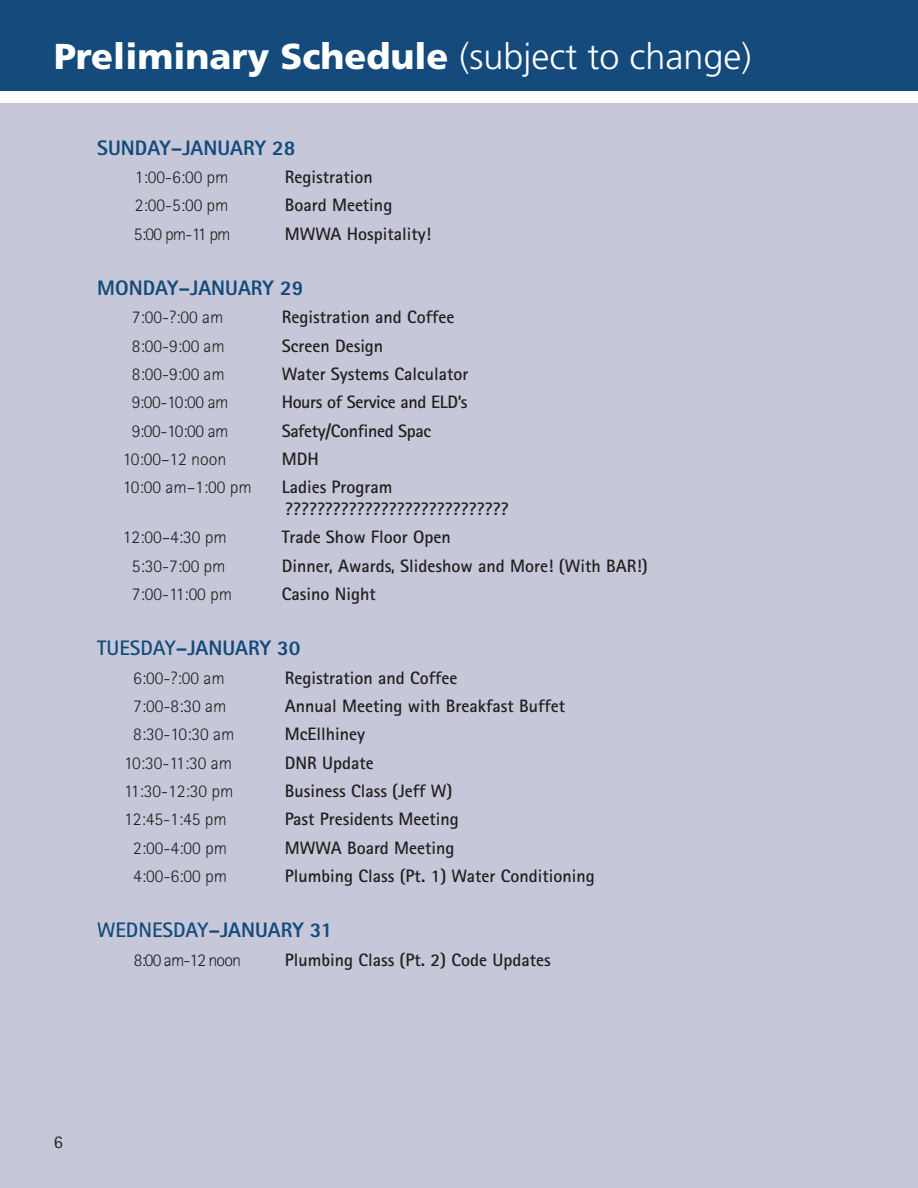
<style>
.page{position:relative;width:918px;height:1188px;background:#fff}
.page>*{position:absolute;margin:0;border:0;box-sizing:border-box;transform-origin:0 0}
.t1{font:900 36px "Frutiger LT Std";color:#fff}
.t2{font:800 21px "Rotis Sans Serif";color:#144a7c}
.t3{font:700 18px/21.6px "Rotis Sans Serif";color:#231f20}
.t4{font:300 18px "Rotis Sans Serif";color:#231f20}
.t5{font:700 18px "Rotis Sans Serif";letter-spacing:-.02em;color:#231f20}
.t6{font:300 18px "Rotis Sans Serif";letter-spacing:-.05em;color:#231f20}
.t7{font:18px "Rotis Sans Serif";color:#231f20}
.s1{font-weight:300}
.s2{font-weight:700}
</style>
<div class="page">
<div style="left:0;top:103px;width:918px;height:1085px;background:#c6c8d9"></div>
<div style="left:0;top:0;width:918px;height:91px;background:#144a7c"></div>
<h1 class="t1" style="left:54px;top:35px;width:699px">Preliminary Schedule <span class="s1">(subject to change)</span></h1>
<p class="t2" style="left:97px;top:134px;width:200px">SUNDAY–JANUARY 28</p>
<p class="t4" style="left:135px;top:167px;width:95px">1:00-6:00 pm</p>
<p class="t3" style="left:285px;top:166px;width:89px">Registration</p>
<p class="t4" style="left:135px;top:195px;width:95px">2:00-5:00 pm</p>
<p class="t3" style="left:285px;top:194px;width:109px">Board Meeting</p>
<p class="t4" style="left:134px;top:223px;width:98px">5:00 pm-11 pm</p>
<p class="t3" style="left:285px;top:222px;width:148px">MWWA Hospitality!</p>
<p class="t2" style="left:97px;top:274px;width:208px">MONDAY–JANUARY 29</p>
<p class="t4" style="left:132px;top:307px;width:93px">7:00-?:00 am</p>
<p class="t3" style="left:282px;top:306px;width:174px">Registration and Coffee</p>
<p class="t4" style="left:132px;top:335px;width:95px">8:00-9:00 am</p>
<p class="t3" style="left:282px;top:334px;width:103px">Screen Design</p>
<p class="t4" style="left:132px;top:364px;width:95px">8:00-9:00 am</p>
<p class="t3" style="left:282px;top:363px;width:188px">Water Systems Calculator</p>
<p class="t4" style="left:132px;top:392px;width:98px">9:00-10:00 am</p>
<p class="t5" style="left:282px;top:391px;width:187px">Hours of Service and ELD’s</p>
<p class="t4" style="left:132px;top:420px;width:98px">9:00-10:00 am</p>
<p class="t5" style="left:282px;top:419px;width:151px">Safety/Confined Spac</p>
<p class="t4" style="left:123px;top:449px;width:105px">10:00–12 noon</p>
<p class="t3" style="left:282px;top:448px;width:39px">MDH</p>
<p class="t4" style="left:123px;top:477px;width:131px">10:00 am–1:00 pm</p>
<p class="t3" style="left:282px;top:476px;width:228px">Ladies Program ????????????????????????????</p>
<p class="t4" style="left:123px;top:527px;width:106px">12:00–4:30 pm</p>
<p class="t3" style="left:282px;top:526px;width:171px">Trade Show Floor Open</p>
<p class="t4" style="left:132px;top:555px;width:95px">5:30-7:00 pm</p>
<p class="t3" style="left:282px;top:554px;width:368px">Dinner, Awards, Slideshow and More! (With BAR!)</p>
<p class="t4" style="left:132px;top:584px;width:102px">7:00-11:00 pm</p>
<p class="t3" style="left:282px;top:583px;width:95px">Casino Night</p>
<p class="t2" style="left:97px;top:635px;width:205px"><span class="s2">TUESDAY</span>–JANUARY 30</p>
<p class="t4" style="left:133px;top:667px;width:93px">6:00-?:00 am</p>
<p class="t3" style="left:285px;top:666px;width:174px">Registration and Coffee</p>
<p class="t4" style="left:133px;top:696px;width:95px">7:00-8:30 am</p>
<p class="t3" style="left:285px;top:695px;width:282px">Annual Meeting with Breakfast Buffet</p>
<p class="t4" style="left:133px;top:724px;width:103px">8:30-10:30 am</p>
<p class="t3" style="left:285px;top:723px;width:82px">McEllhiney</p>
<p class="t4" style="left:124px;top:752px;width:109px">10:30-11:30 am</p>
<p class="t3" style="left:285px;top:751px;width:90px">DNR Update</p>
<p class="t4" style="left:124px;top:781px;width:111px">11:30-12:30 pm</p>
<p class="t3" style="left:285px;top:780px;width:169px">Business Class (Jeff W)</p>
<p class="t4" style="left:124px;top:809px;width:104px">12:45-1:45 pm</p>
<p class="t3" style="left:285px;top:808px;width:176px">Past Presidents Meeting</p>
<p class="t4" style="left:133px;top:837px;width:95px">2:00-4:00 pm</p>
<p class="t3" style="left:285px;top:836px;width:171px">MWWA Board Meeting</p>
<p class="t4" style="left:133px;top:866px;width:95px">4:00-6:00 pm</p>
<p class="t3" style="left:285px;top:865px;width:312px">Plumbing Class (Pt. 1) Water Conditioning</p>
<p class="t2" style="left:97px;top:917px;width:237px"><span class="s2">WEDNESDAY</span>–JANUARY 31</p>
<p class="t6" style="left:134px;top:949px;width:109px">8:00 am-12 noon</p>
<p class="t3" style="left:285px;top:948px;width:268px">Plumbing Class (Pt. 2) Code Updates</p>
<p class="t7" style="left:54px;top:1131px;width:10px">6</p>
</div>
